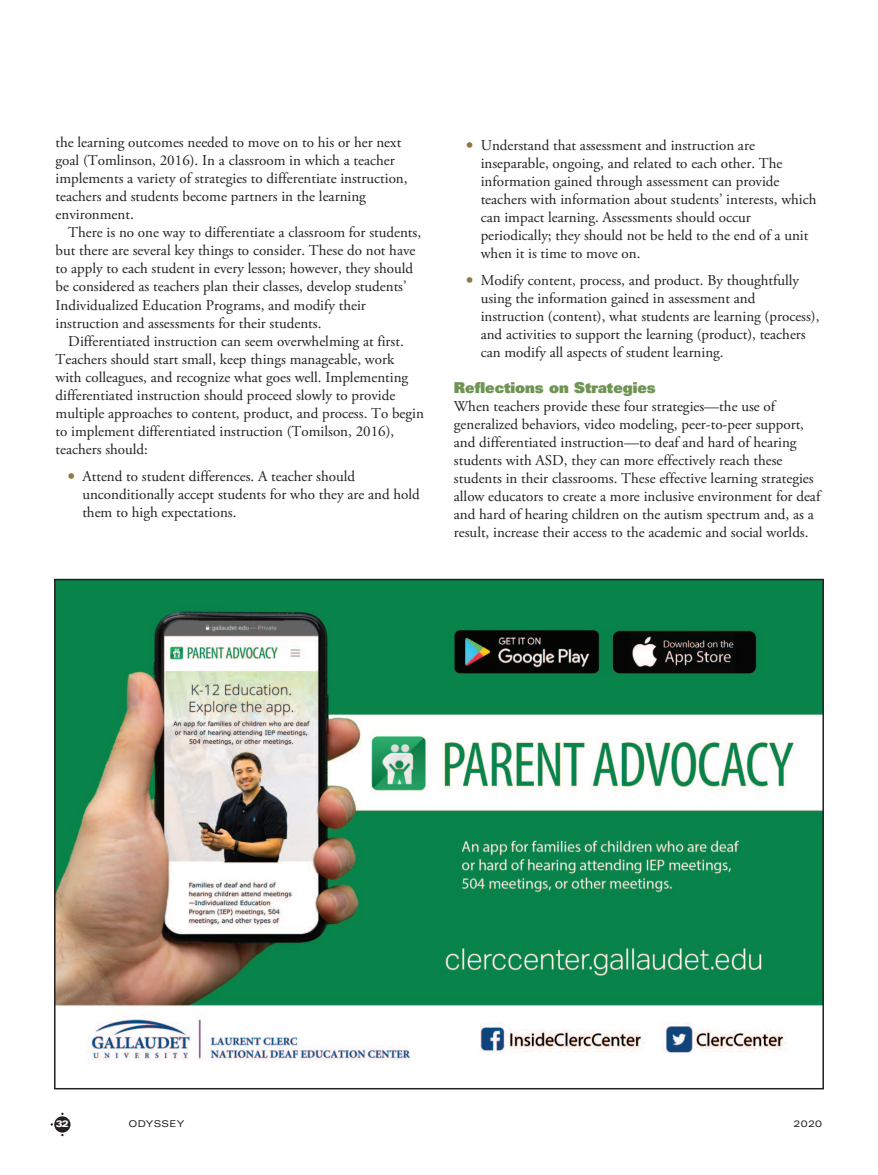
<style>
.page{position:relative;width:878px;height:1175px;background:#fff}
.page>*{position:absolute;margin:0;border:0;box-sizing:border-box;transform-origin:0 0}
.t1{font:15px/18px "Adobe Garamond Pro";color:#231f20}
.t2{font:900 15px "Univers";color:#6f9454}
.t3{font:expanded 9.3px "Univers";letter-spacing:.035em;color:#231f20}
.t4{font:900 expanded 9.3px "Univers";color:#fff}
.s1{font-weight:700;font-size:18px;color:#907843}
</style>
<div class="page">
<div style="left:54px;top:1116px;width:16px;height:16px;background:#231f20;border-radius:50%"></div>
<img style="left:57px;top:582px;width:764px;height:478px">
<p class="t1" style="left:55px;top:135px;width:353px">the learning outcomes needed to move on to his or her next goal (Tomlinson, 2016). In a classroom in which a teacher implements a variety of strategies to differentiate instruction, teachers and students become partners in the learning environment.</p>
<p class="t1" style="left:55px;top:225px;width:367px;text-indent:13px">There is no one way to differentiate a classroom for students, but there are several key things to consider. These do not have to apply to each student in every lesson; however, they should be considered as teachers plan their classes, develop students’ Individualized Education Programs, and modify their instruction and assessments for their students.</p>
<p class="t1" style="left:55px;top:333px;width:370px;text-indent:13px">Differentiated instruction can seem overwhelming at first.<br>Teachers should start small, keep things manageable, work with colleagues, and recognize what goes well. Implementing differentiated instruction should proceed slowly to provide multiple approaches to content, product, and process. To begin to implement differentiated instruction (Tomilson, 2016), teachers should:</p>
<p class="t1" style="left:82px;top:468px;width:339px;text-indent:-14px"><span class="s1">•</span> Attend to student differences. A teacher should unconditionally accept students for who they are and hold them to high expectations.</p>
<p class="t1" style="left:480px;top:137px;width:337px;text-indent:-14px"><span class="s1">•</span> Understand that assessment and instruction are inseparable, ongoing, and related to each other. The information gained through assessment can provide teachers with information about students’ interests, which can impact learning. Assessments should occur periodically; they should not be held to the end of a unit when it is time to move on.</p>
<p class="t1" style="left:480px;top:272px;width:340px;text-indent:-14px"><span class="s1">•</span> Modify content, process, and product. By thoughtfully using the information gained in assessment and instruction (content), what students are learning (process), and activities to support the learning (product), teachers can modify all aspects of student learning.</p>
<p class="t2" style="left:454px;top:382px;width:203px">Reflections on Strategies</p>
<p class="t1" style="left:454px;top:398px;width:368px">When teachers provide these four strategies—the use of generalized behaviors, video modeling, peer-to-peer support, and differentiated instruction—to deaf and hard of hearing students with ASD, they can more effectively reach these students in their classrooms. These effective learning strategies allow educators to create a more inclusive environment for deaf and hard of hearing children on the autism spectrum and, as a result, increase their access to the academic and social worlds.</p>
<p class="t4" style="left:56px;top:1120px;width:14px">32</p>
<p class="t3" style="left:128px;top:1120px;width:57px">ODYSSEY</p>
<p class="t3" style="left:793px;top:1120px;width:30px">2020</p>
</div>
